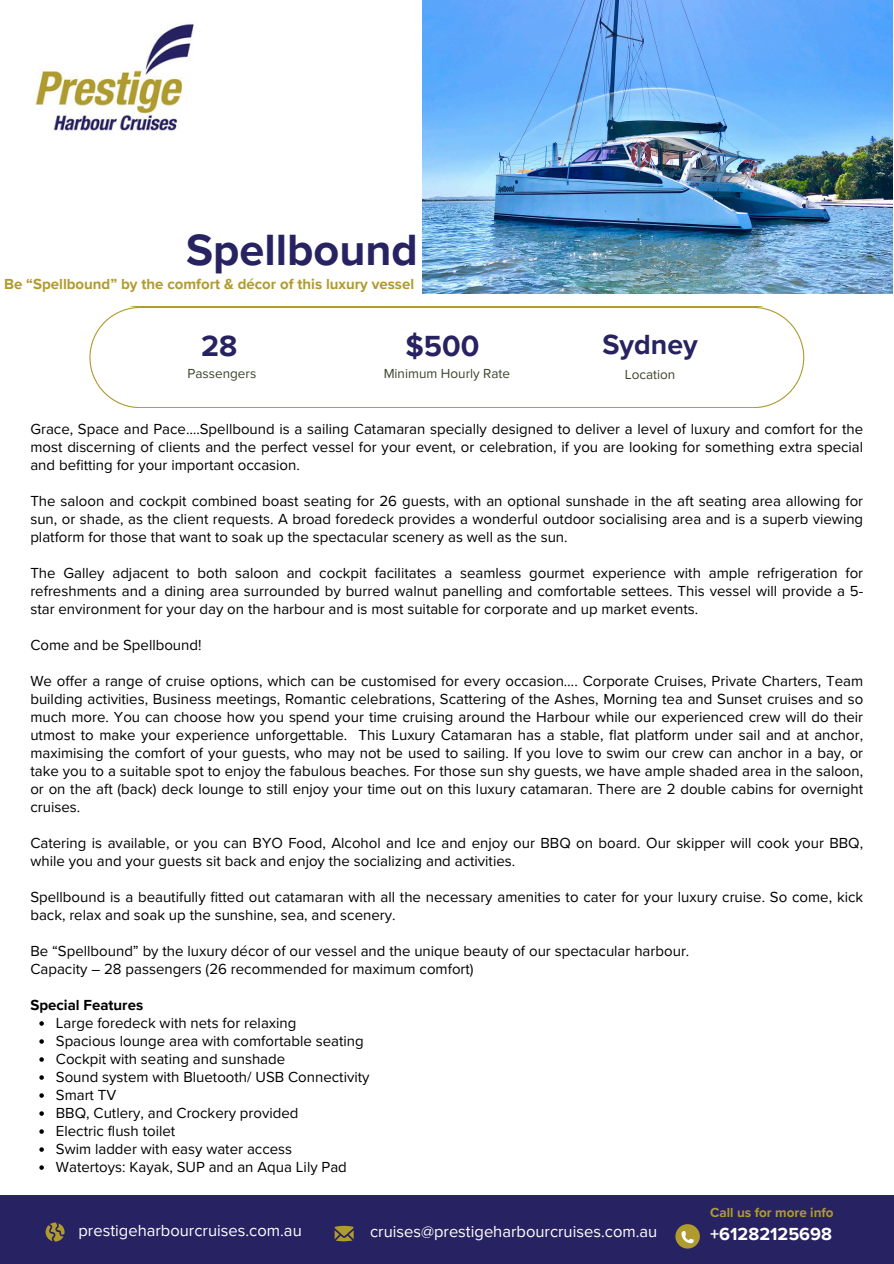
<style>
.page{position:relative;width:894px;height:1264px;background:#fff}
.page>*{position:absolute;margin:0;border:0;box-sizing:border-box;transform-origin:0 0}
.t1{font:700 45px "Proxima Nova";color:#272261}
.t2{font:700 30px "Proxima Nova";color:#272261}
.t3{font:700 28.5px "Proxima Nova";color:#272261}
.t4{font:700 18px "Proxima Nova";color:#fff}
.t5{font:16.5px "Proxima Nova";color:#fff}
.t6{font:15px/18px "Proxima Nova";color:#000;text-align:justify}
.t7{font:700 15px "Proxima Nova";color:#b09b2e}
.t8{font:700 15px "Proxima Nova";color:#000}
.t9{font:13.5px "Proxima Nova";color:#3c442b}
.t10{font:700 13.5px "Proxima Nova";color:#b09b2e}
</style>
<div class="page">
<div style="left:0;top:1195px;width:893px;height:68px;background:#272261"></div>
<svg style="left:46px;top:1222px;width:19px;height:19px"></svg>
<svg style="left:334px;top:1225px;width:19px;height:16px"></svg>
<svg style="left:89px;top:307px;width:715px;height:101px"></svg>
<svg style="left:675px;top:1224px;width:24px;height:24px"></svg>
<svg style="left:681px;top:1230px;width:12px;height:13px"></svg>
<img style="left:35px;top:24px;width:159px;height:107px">
<svg style="left:39px;top:1021px;width:5px;height:4px"></svg>
<svg style="left:39px;top:1039px;width:5px;height:4px"></svg>
<svg style="left:39px;top:1057px;width:5px;height:4px"></svg>
<svg style="left:39px;top:1075px;width:5px;height:4px"></svg>
<svg style="left:39px;top:1093px;width:5px;height:4px"></svg>
<svg style="left:39px;top:1111px;width:5px;height:4px"></svg>
<svg style="left:39px;top:1129px;width:5px;height:4px"></svg>
<svg style="left:39px;top:1147px;width:5px;height:4px"></svg>
<svg style="left:39px;top:1165px;width:5px;height:4px"></svg>
<img style="left:422px;top:0;width:470px;height:294px">
<h4 class="t1" style="left:186px;top:223px;width:233px">Spellbound</h4>
<h4 class="t7" style="left:4px;top:275px;width:411px">Be “Spellbound” by the comfort &amp; décor of this luxury vessel</h4>
<p class="t2" style="left:201px;top:328px;width:38px">28</p>
<p class="t2" style="left:405px;top:328px;width:75px">$500</p>
<p class="t3" style="left:602px;top:328px;width:97px">Sydney</p>
<p class="t9" style="left:624px;top:367px;width:52px">Location</p>
<p class="t9" style="left:187px;top:365px;width:70px">Passengers</p>
<p class="t9" style="left:383px;top:365px;width:128px">Minimum Hourly Rate</p>
<h3 class="t6" style="left:30px;top:420px;width:834px">Grace, Space and Pace….Spellbound is a sailing Catamaran specially designed to deliver a level of luxury and comfort for the most discerning of clients and the perfect vessel for your event, or celebration, if you are looking for something extra special and befitting for your important occasion.</h3>
<p class="t6" style="left:30px;top:492px;width:834px">The saloon and cockpit combined boast seating for 26 guests, with an optional sunshade in the aft seating area allowing for sun, or shade, as the client requests. A broad foredeck provides a wonderful outdoor socialising area and is a superb viewing platform for those that want to soak up the spectacular scenery as well as the sun.</p>
<p class="t6" style="left:30px;top:564px;width:834px">The Galley adjacent to both saloon and cockpit facilitates a seamless gourmet experience with ample refrigeration for refreshments and a dining area surrounded by burred walnut panelling and comfortable settees. This vessel will provide a 5- star environment for your day on the harbour and is most suitable for corporate and up market events.</p>
<p class="t6" style="left:30px;top:636px;width:173px">Come and be Spellbound!</p>
<p class="t6" style="left:30px;top:672px;width:834px">We offer a range of cruise options, which can be customised for every occasion…. Corporate Cruises, Private Charters, Team building activities, Business meetings, Romantic celebrations, Scattering of the Ashes, Morning tea and Sunset cruises and so much more. You can choose how you spend your time cruising around the Harbour while our experienced crew will do their utmost to make your experience unforgettable. This Luxury Catamaran has a stable, flat platform under sail and at anchor, maximising the comfort of your guests, who may not be used to sailing. If you love to swim our crew can anchor in a bay, or take you to a suitable spot to enjoy the fabulous beaches. For those sun shy guests, we have ample shaded area in the saloon, or on the aft (back) deck lounge to still enjoy your time out on this luxury catamaran. There are 2 double cabins for overnight cruises.</p>
<p class="t6" style="left:30px;top:834px;width:834px">Catering is available, or you can BYO Food, Alcohol and Ice and enjoy our BBQ on board. Our skipper will cook your BBQ, while you and your guests sit back and enjoy the socializing and activities.</p>
<h2 class="t6" style="left:30px;top:888px;width:834px">Spellbound is a beautifully fitted out catamaran with all the necessary amenities to cater for your luxury cruise. So come, kick back, relax and soak up the sunshine, sea, and scenery.</h2>
<p class="t6" style="left:30px;top:942px;width:660px">Be “Spellbound” by the luxury décor of our vessel and the unique beauty of our spectacular harbour.<br>Capacity – 28 passengers (26 recommended for maximum comfort)</p>
<p class="t8" style="left:30px;top:996px;width:114px">Special Features</p>
<p class="t6" style="left:56px;top:1014px;width:242px">Large foredeck with nets for relaxing</p>
<h4 class="t6" style="left:56px;top:1032px;width:309px">Spacious lounge area with comfortable seating</h4>
<h4 class="t6" style="left:56px;top:1050px;width:231px">Cockpit with seating and sunshade</h4>
<h4 class="t6" style="left:56px;top:1068px;width:315px">Sound system with Bluetooth/ USB Connectivity</h4>
<h4 class="t6" style="left:56px;top:1086px;width:62px">Smart TV</h4>
<h4 class="t6" style="left:56px;top:1104px;width:244px">BBQ, Cutlery, and Crockery provided</h4>
<h4 class="t6" style="left:56px;top:1122px;width:121px">Electric flush toilet</h4>
<h4 class="t6" style="left:56px;top:1140px;width:238px">Swim ladder with easy water access</h4>
<h4 class="t6" style="left:56px;top:1158px;width:292px">Watertoys: Kayak, SUP and an Aqua Lily Pad</h4>
<p class="t10" style="left:710px;top:1204px;width:125px">Call us for more info</p>
<p class="t5" style="left:78px;top:1220px;width:225px">prestigeharbourcruises.com.au</p>
<p class="t5" style="left:370px;top:1221px;width:289px">cruises@prestigeharbourcruises.com.au</p>
<p class="t4" style="left:710px;top:1223px;width:123px">+61282125698</p>
</div>
